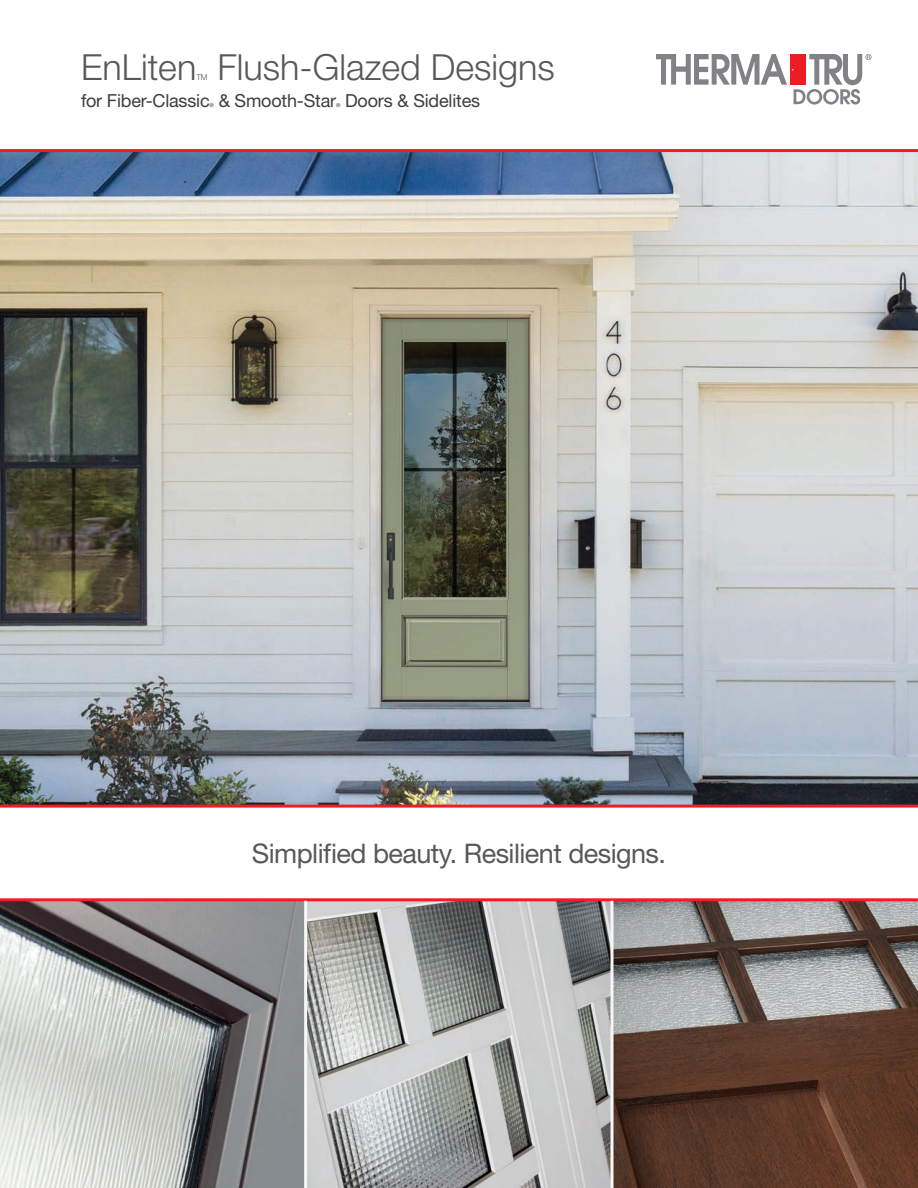
<style>
.page{position:relative;width:918px;height:1188px;background:#fff}
.page>*{position:absolute;margin:0;border:0;box-sizing:border-box;transform-origin:0 0}
.t1{font:300 36px "Helvetica Neue LT Std";color:#57585a}
.t2{font:27px "Helvetica Neue LT Std";letter-spacing:-.02em;color:#57585a}
.t3{font:18px "Helvetica Neue LT Std";letter-spacing:-.01em;color:#3e3e3f}
.t4{font:300 8.1px "Helvetica Neue LT Std";color:#57585a}
.t5{font:5.4px "Helvetica Neue LT Std";color:#3e3e3f}
</style>
<div class="page">
<svg style="left:656px;top:54px;width:216px;height:51px"></svg>
<img style="left:0;top:152px;width:918px;height:653px">
<img style="left:0;top:901px;width:918px;height:287px">
<hr style="left:0;top:149px;width:918px;height:3px;background:#ee1d23">
<svg style="left:0;top:805px;width:918px;height:96px"></svg>
<hr style="left:304px;top:901px;width:3px;height:287px;background:#f7f7f8">
<svg style="left:610px;top:901px;width:4px;height:287px"></svg>
<h1 class="t1" style="left:81px;top:45px;width:117px">EnLiten</h1>
<p class="t4" style="left:196px;top:72px;width:13px">TM</p>
<h1 class="t1" style="left:218px;top:45px;width:339px">Flush-Glazed Designs</h1>
<p class="t3" style="left:81px;top:90px;width:130px">for Fiber-Classic</p>
<p class="t5" style="left:210px;top:102px;width:6px">®</p>
<p class="t3" style="left:219px;top:90px;width:119px">&amp; Smooth-Star</p>
<p class="t5" style="left:336px;top:102px;width:6px">®</p>
<p class="t3" style="left:345px;top:90px;width:137px">Doors &amp; Sidelites</p>
<h2 class="t2" style="left:252px;top:837px;width:416px">Simplified beauty. Resilient designs.</h2>
</div>
